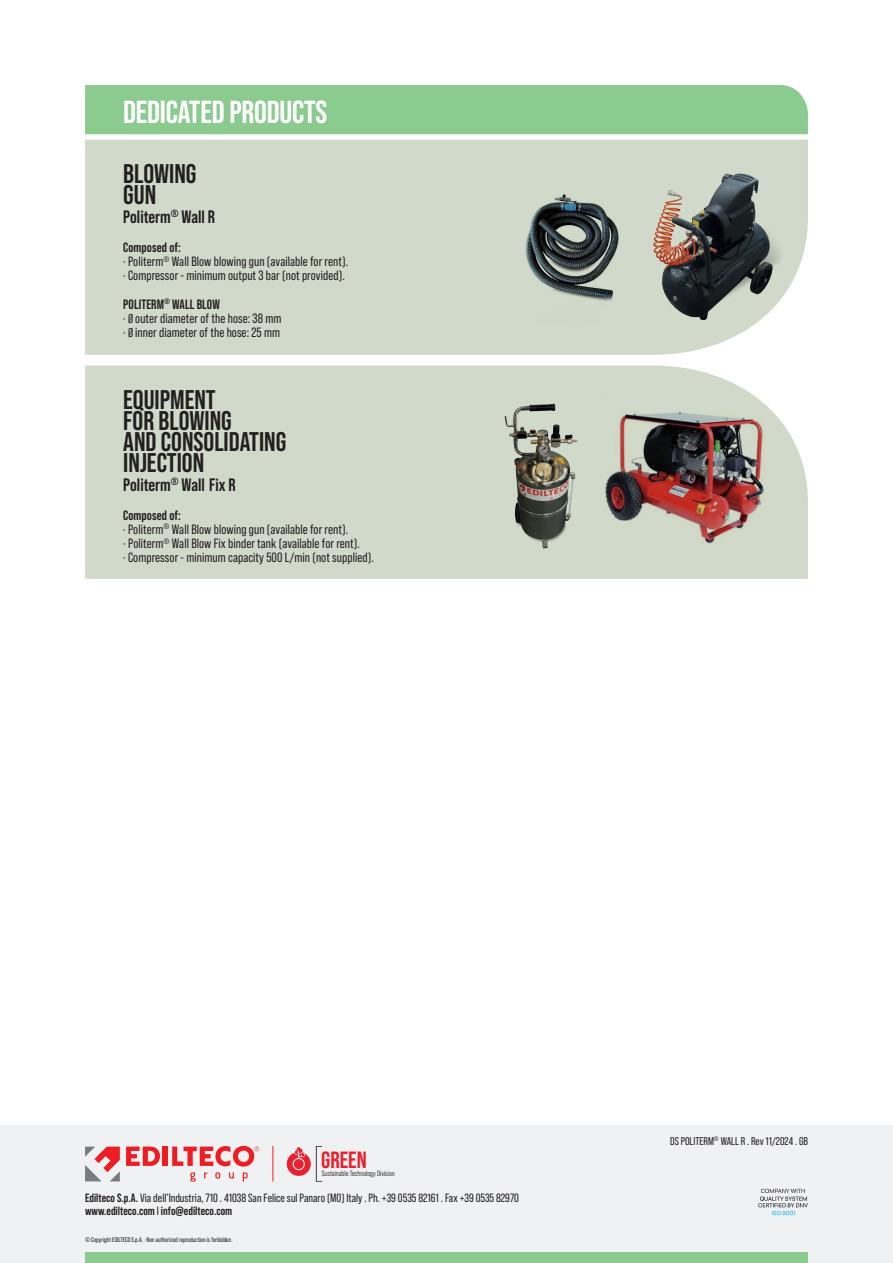
<style>
.page{position:relative;width:893px;height:1263px;background:#fff}
.page>*{position:absolute;margin:0;border:0;box-sizing:border-box;transform-origin:0 0}
.t1{font:700 31.8px "Bebas Neue Pro";letter-spacing:-.005em;color:#fff}
.t2{font:700 27px/21px "Bebas Neue Pro";color:#231f20}
.t3{font:700 23.4px "Bebas Neue Pro";color:#ea202e}
.t4{font:700 18px "Bebas Neue Pro";color:#231f20}
.t5{font:13.5px/14.2px "Bebas Neue Pro";letter-spacing:.005em;color:#231f20}
.t6{font:12px/12.8px "Bebas Neue Pro";color:#231f20}
.t7{font:11.25px "Bebas Neue Pro";color:#231f20}
.t8{font:7.65px "Bebas Neue Pro Middle";color:#231f20}
.t9{font:6.75px "Bebas Neue Pro";color:#231f20}
.s1{font-weight:700}
.s2{font-size:12.75px}
</style>
<div class="page">
<div style="left:0;top:1125px;width:893px;height:138px;background:#f0f1f2"></div>
<svg style="left:85px;top:1146px;width:35px;height:35px"></svg>
<svg style="left:126px;top:1146px;width:34px;height:20px"></svg>
<div style="left:163px;top:1146px;width:5px;height:20px;background:#ee1d23"></div>
<svg style="left:190px;top:1172px;width:58px;height:9px"></svg>
<svg style="left:172px;top:1146px;width:87px;height:20px"></svg>
<hr style="left:273px;top:1146px;width:1px;height:35px;background:#ee1d23">
<div style="left:85px;top:1252px;width:723px;height:11px;background:#8bcb90"></div>
<svg style="left:758px;top:1189px;width:50px;height:26px"></svg>
<svg style="left:316px;top:1146px;width:6px;height:36px"></svg>
<div style="left:287px;top:1152px;width:24px;height:24px;background:#ea202e;border-radius:50%"></div>
<svg style="left:293px;top:1146px;width:12px;height:24px"></svg>
<div style="left:85px;top:85px;width:723px;height:49px;background:#8bcb90"></div>
<div style="left:85px;top:140px;width:723px;height:215px;background:#d1daca"></div>
<img style="left:525px;top:193px;width:95px;height:132px">
<img style="left:654px;top:174px;width:130px;height:145px">
<div style="left:85px;top:365px;width:723px;height:214px;background:#d1daca"></div>
<img style="left:602px;top:407px;width:168px;height:141px">
<img style="left:480px;top:393px;width:122px;height:162px">
<h1 class="t1" style="left:123px;top:93px;width:206px">DEDICATED PRODUCTS</h1>
<h2 class="t2" style="left:123px;top:163px;width:75px">BLOWING<br>GUN</h2>
<h3 class="t4" style="left:123px;top:207px;width:93px">Politerm<sup>®</sup> Wall R</h3>
<p class="t5" style="left:123px;top:240px;width:226px"><span class="s1">Composed of:<br></span>· Politerm<sup>®</sup> Wall Blow blowing gun (available for rent). · Compressor - minimum output 3 bar (not provided).</p>
<p class="t5" style="left:123px;top:297px;width:160px"><span class="s1">POLITERM</span><sup>®</sup> <span class="s1">WALL BLOW<br></span>· <span class="s2">Ø</span> outer diameter of the hose: 38 mm · <span class="s2">Ø</span> inner diameter of the hose: 25 mm</p>
<h2 class="t2" style="left:123px;top:388px;width:165px">EQUIPMENT<br>FOR BLOWING<br>AND CONSOLIDATING<br>INJECTION</h2>
<h3 class="t4" style="left:123px;top:475px;width:114px">Politerm<sup>®</sup> Wall Fix R</h3>
<p class="t5" style="left:123px;top:508px;width:252px"><span class="s1">Composed of:<br></span>· Politerm<sup>®</sup> Wall Blow blowing gun (available for rent).<br>· Politerm<sup>®</sup> Wall Blow Fix binder tank (available for rent).<br>· Compressor - minimum capacity 500 L/min (not supplied).</p>
<h3 class="t3" style="left:321px;top:1147px;width:47px">GREEN</h3>
<p class="t8" style="left:322px;top:1169px;width:74px">Sustainable Technology Division</p>
<p class="t6" style="left:85px;top:1192px;width:436px"><span class="s1">Edilteco S.p.A.</span> Via dell’Industria, 710 . 41038 San Felice sul Panaro (MO) Italy . Ph. +39 0535 82161 . Fax +39 0535 82970 <span class="s1">www.edilteco.com</span> I <span class="s1">info@edilteco.com</span></p>
<p class="t9" style="left:85px;top:1235px;width:149px">© Copyright EDILTECO S.p.A. · Non authorized reproduction is forbidden.</p>
<p class="t7" style="left:670px;top:1134px;width:139px">DS POLITERM<sup>®</sup> WALL R . Rev 11/2024 . GB</p>
</div>
